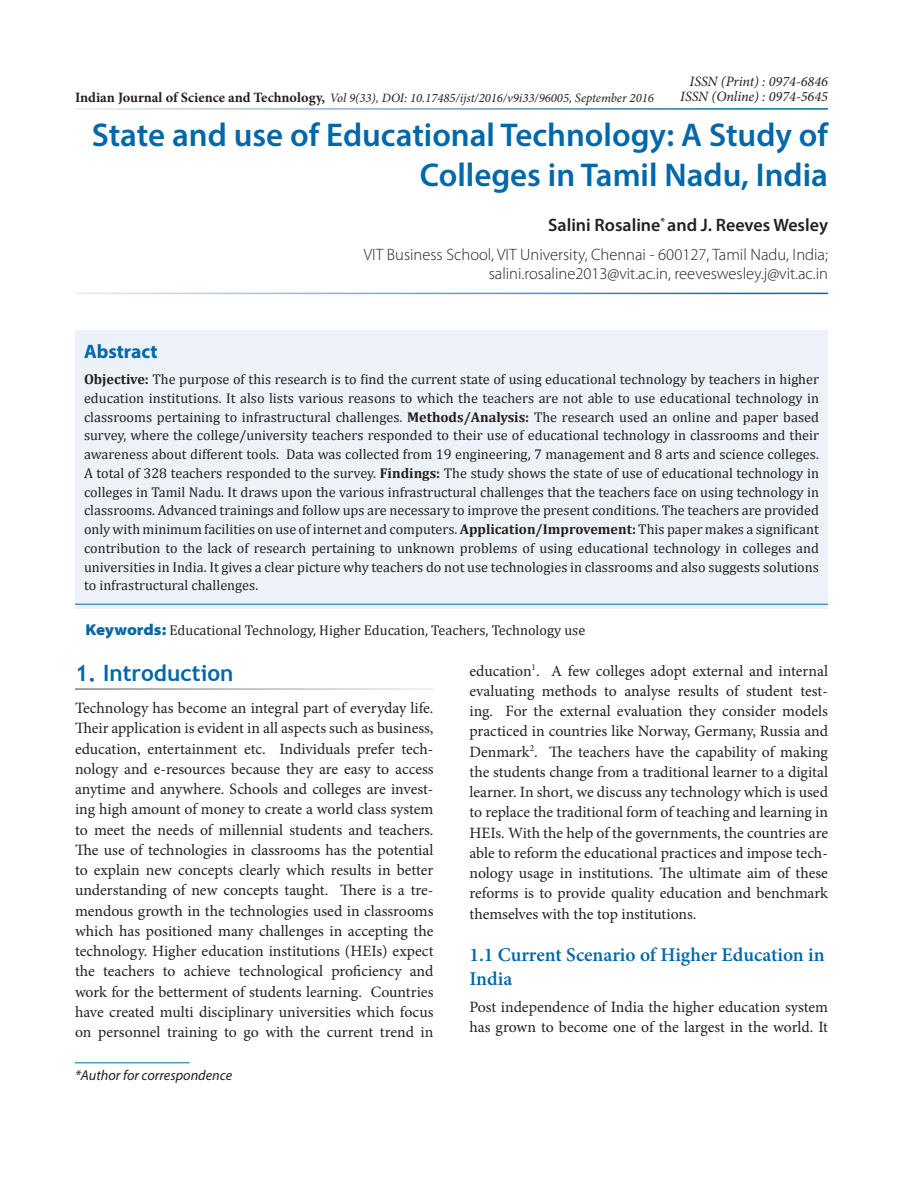
<style>
.page{position:relative;width:918px;height:1188px;background:#fff}
.page>*{position:absolute;margin:0;border:0;box-sizing:border-box;transform-origin:0 0}
.AT{font:600 33px/40.5px "Myriad Pro";color:#0068a9;text-align:right}
.t1{font:700 22.5px "Trebuchet MS";color:#0068a9}
.t2{font:600 19.5px/24px "Minion Pro";color:#0068a9}
.Abs_Head{font:700 19.5px "Myriad Pro";color:#0068a9}
.Author{font:600 18px "Myriad Pro";color:#231f20}
.Affiliation{font:300 16.5px "Myriad Pro";color:#231f20}
.Affiliation_Last{font:300 16.5px "Myriad Pro";color:#231f20}
.Text{font:15.75px/20.2px "Minion Pro";letter-spacing:-.005em;color:#231f20;text-align:justify}
.Abs_Text1{font:14.25px/18.8px "Cambria";color:#231f20;text-align:justify}
.Keyword{font:14.25px "Cambria";color:#231f20}
.t3{font:italic 14.25px "Minion Pro";color:#231f20}
.Footnote1{font:italic 14.25px "Myriad Pro";color:#231f20}
.t4{font:italic 12.75px "Minion Pro";color:#231f20}
.s1{font-weight:700;font-style:normal;font-size:14.25px}
.s2{font-weight:700}
.s3{font-family:"Myriad Pro";font-weight:900;font-stretch:semi-expanded;font-size:15.75px;color:#0068a9}
</style>
<div class="page">
<hr style="left:75px;top:1062px;width:115px;height:1px;background:#0068a9">
<div style="left:75px;top:330px;width:753px;height:278px;background:#edf2f8"></div>
<hr style="left:75px;top:604px;width:753px;height:1px;background:#0068a9">
<p class="t3" style="left:690px;top:72px;width:140px">ISSN (Print) : 0974-6846</p>
<p class="t3" style="left:680px;top:87px;width:149px">ISSN (Online) : 0974-5645</p>
<p class="AT" style="left:92px;top:113px;width:738px">State and use of Educational Technology: A Study of<br>Colleges in Tamil Nadu, India</p>
<p class="Author" style="left:548px;top:214px;width:281px">Salini Rosaline<sup>*</sup> and J. Reeves Wesley</p>
<p class="Affiliation" style="left:364px;top:244px;width:466px">VIT Business School, VIT University, Chennai - 600127, Tamil Nadu, India;</p>
<p class="Affiliation_Last" style="left:489px;top:264px;width:341px">salini.rosaline2013@vit.ac.in, reeveswesley.j@vit.ac.in</p>
<p class="t4" style="left:75px;top:90px;width:580px"><span class="s1">Indian Journal of Science and Technology,</span> Vol 9(33), DOI: 10.17485/ijst/2016/v9i33/96005, September 2016</p>
<p class="Abs_Head" style="left:84px;top:339px;width:75px">Abstract</p>
<p class="Abs_Text1" style="left:84px;top:370px;width:737px"><span class="s2">Objective:</span> The purpose of this research is to find the current state of using educational technology by teachers in higher education institutions. It also lists various reasons to which the teachers are not able to use educational technology in classrooms pertaining to infrastructural challenges. <span class="s2">Methods/Analysis:</span> The research used an online and paper based survey, where the college/university teachers responded to their use of educational technology in classrooms and their awareness about different tools. Data was collected from 19 engineering, 7 management and 8 arts and science colleges.<br>A total of 328 teachers responded to the survey. <span class="s2">Findings:</span> The study shows the state of use of educational technology in colleges in Tamil Nadu. It draws upon the various infrastructural challenges that the teachers face on using technology in classrooms. Advanced trainings and follow ups are necessary to improve the present conditions. The teachers are provided only with minimum facilities on use of internet and computers. <span class="s2">Application/Improvement:</span> This paper makes a significant contribution to the lack of research pertaining to unknown problems of using educational technology in colleges and universities in India. It gives a clear picture why teachers do not use technologies in classrooms and also suggests solutions to infrastructural challenges.</p>
<p class="Keyword" style="left:86px;top:621px;width:501px"><span class="s3">Keywords:</span> Educational Technology, Higher Education, Teachers, Technology use</p>
<h1 class="t1" style="left:75px;top:659px;width:160px">1. Introduction</h1>
<p class="Text" style="left:75px;top:698px;width:360px">Technology has become an integral part of everyday life.<br>Their application is evident in all aspects such as business, education, entertainment etc. Individuals prefer tech&shy;nology and e-resources because they are easy to access anytime and anywhere. Schools and colleges are invest&shy;ing high amount of money to create a world class system to meet the needs of millennial students and teachers.<br>The use of technologies in classrooms has the potential to explain new concepts clearly which results in better understanding of new concepts taught. There is a tre&shy;mendous growth in the technologies used in classrooms which has positioned many challenges in accepting the technology. Higher education institutions (HEIs) expect the teachers to achieve technological proficiency and work for the betterment of students learning. Countries have created multi disciplinary universities which focus on personnel training to go with the current trend in</p>
<p class="Footnote1" style="left:75px;top:1066px;width:159px">*Author for correspondence</p>
<p class="Text" style="left:470px;top:661px;width:360px">education<sup>1</sup>. A few colleges adopt external and internal evaluating methods to analyse results of student test&shy;ing. For the external evaluation they consider models practiced in countries like Norway, Germany, Russia and Denmark<sup>2</sup>. The teachers have the capability of making the students change from a traditional learner to a digital learner. In short, we discuss any technology which is used to replace the traditional form of teaching and learning in HEIs. With the help of the governments, the countries are able to reform the educational practices and impose tech&shy;nology usage in institutions. The ultimate aim of these reforms is to provide quality education and benchmark themselves with the top institutions.</p>
<h2 class="t2" style="left:470px;top:943px;width:357px">1.1 Current Scenario of Higher Education in<br>India</h2>
<p class="Text" style="left:470px;top:997px;width:360px">Post independence of India the higher education system has grown to become one of the largest in the world. It</p>
</div>
